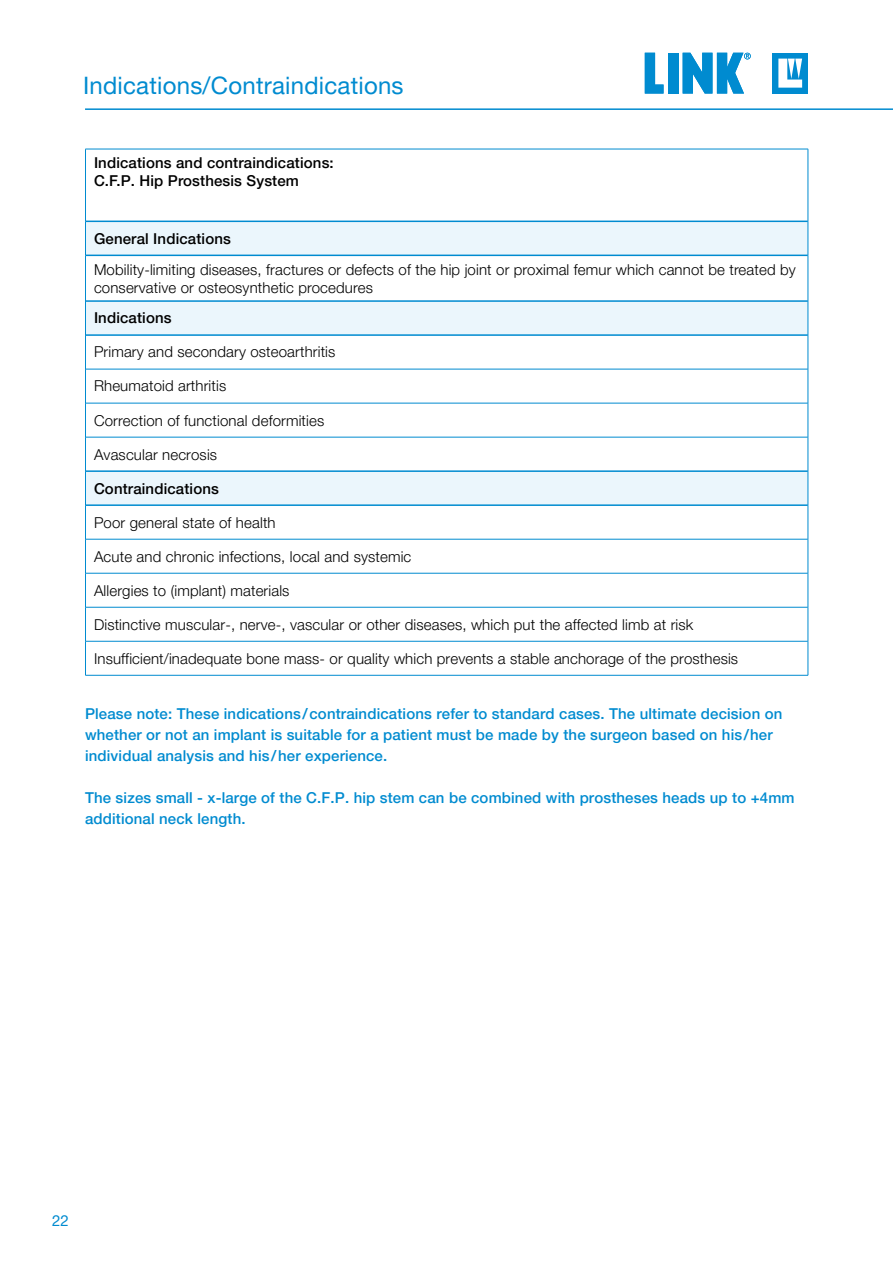
<style>
.page{position:relative;width:893px;height:1263px;background:#fff}
.page>*{position:absolute;margin:0;border:0;box-sizing:border-box;transform-origin:0 0}
.t1{font:24px "Helvetica Neue LT Pro";letter-spacing:.01em;color:#008bd0}
.t2{font:300 15px/18px "Helvetica Neue LT Pro";letter-spacing:.01em;color:#000}
.t3{font:500 15px/21px "Helvetica Neue LT Pro";letter-spacing:.01em;color:#008bd0}
.t4{font:500 15px/18px "Helvetica Neue LT Pro";letter-spacing:.01em;color:#000}
.t5{font:15px "Helvetica Neue LT Pro";color:#008bd0}
</style>
<div class="page">
<hr style="left:85px;top:108px;width:808px;height:2px;background:#008bd0">
<div style="left:773px;top:53px;width:35px;height:41px;background:#008bd0"></div>
<svg style="left:778px;top:59px;width:24px;height:29px"></svg>
<svg style="left:645px;top:53px;width:18px;height:41px"></svg>
<div style="left:668px;top:53px;width:10px;height:41px;background:#008bd0"></div>
<svg style="left:683px;top:53px;width:68px;height:41px"></svg>
<svg style="left:86px;top:150px;width:722px;height:525px"></svg>
<svg style="left:86px;top:222px;width:722px;height:282px"></svg>
<div style="left:85px;top:301px;width:723px;height:34px;background:#ebf6fc"></div>
<hr style="left:86px;top:369px;width:722px;height:1px;background:#008bd0">
<hr style="left:86px;top:539px;width:722px;height:1px;background:#008bd0">
<hr style="left:86px;top:573px;width:722px;height:1px;background:#008bd0">
<hr style="left:86px;top:607px;width:722px;height:1px;background:#008bd0">
<hr style="left:86px;top:641px;width:722px;height:1px;background:#008bd0">
<hr style="left:86px;top:221px;width:722px;height:1px;background:#008bd0">
<hr style="left:86px;top:255px;width:722px;height:1px;background:#008bd0">
<hr style="left:86px;top:300px;width:722px;height:2px;background:#008bd0">
<hr style="left:86px;top:334px;width:722px;height:2px;background:#008bd0">
<hr style="left:86px;top:470px;width:722px;height:2px;background:#008bd0">
<hr style="left:86px;top:504px;width:722px;height:2px;background:#008bd0">
<hr style="left:85px;top:149px;width:723px;height:1px;background:#008bd0">
<hr style="left:85px;top:149px;width:1px;height:72px;background:#008bd0">
<hr style="left:808px;top:149px;width:1px;height:72px;background:#008bd0">
<hr style="left:85px;top:221px;width:1px;height:34px;background:#008bd0">
<hr style="left:808px;top:221px;width:1px;height:34px;background:#008bd0">
<hr style="left:85px;top:255px;width:1px;height:46px;background:#008bd0">
<hr style="left:808px;top:255px;width:1px;height:46px;background:#008bd0">
<hr style="left:85px;top:301px;width:1px;height:34px;background:#008bd0">
<hr style="left:808px;top:301px;width:1px;height:34px;background:#008bd0">
<hr style="left:85px;top:335px;width:1px;height:34px;background:#008bd0">
<hr style="left:808px;top:335px;width:1px;height:34px;background:#008bd0">
<hr style="left:85px;top:369px;width:1px;height:34px;background:#008bd0">
<hr style="left:808px;top:369px;width:1px;height:34px;background:#008bd0">
<hr style="left:85px;top:403px;width:1px;height:34px;background:#008bd0">
<hr style="left:808px;top:403px;width:1px;height:34px;background:#008bd0">
<hr style="left:85px;top:437px;width:1px;height:34px;background:#008bd0">
<hr style="left:808px;top:437px;width:1px;height:34px;background:#008bd0">
<hr style="left:85px;top:471px;width:1px;height:34px;background:#008bd0">
<hr style="left:808px;top:471px;width:1px;height:34px;background:#008bd0">
<hr style="left:85px;top:505px;width:1px;height:34px;background:#008bd0">
<hr style="left:808px;top:505px;width:1px;height:34px;background:#008bd0">
<hr style="left:85px;top:539px;width:1px;height:34px;background:#008bd0">
<hr style="left:808px;top:539px;width:1px;height:34px;background:#008bd0">
<hr style="left:85px;top:573px;width:1px;height:34px;background:#008bd0">
<hr style="left:808px;top:573px;width:1px;height:34px;background:#008bd0">
<hr style="left:85px;top:607px;width:1px;height:34px;background:#008bd0">
<hr style="left:808px;top:607px;width:1px;height:34px;background:#008bd0">
<hr style="left:85px;top:641px;width:1px;height:34px;background:#008bd0">
<hr style="left:808px;top:641px;width:1px;height:34px;background:#008bd0">
<hr style="left:85px;top:675px;width:723px;height:1px;background:#008bd0">
<hr style="left:86px;top:403px;width:722px;height:1px;background:#008bd0">
<hr style="left:86px;top:437px;width:722px;height:1px;background:#008bd0">
<h1 class="t1" style="left:83px;top:70px;width:322px">Indications/Contraindications</h1>
<p class="t4" style="left:94px;top:154px;width:241px">Indications and contraindications:<br>C.F.P. Hip Prosthesis System</p>
<p class="t4" style="left:94px;top:229px;width:138px">General Indications</p>
<p class="t2" style="left:94px;top:260px;width:703px">Mobility-limiting diseases, fractures or defects of the hip joint or proximal femur which cannot be treated by conservative or osteosynthetic procedures</p>
<p class="t4" style="left:94px;top:309px;width:79px">Indications</p>
<p class="t2" style="left:94px;top:343px;width:243px">Primary and secondary osteoarthritis</p>
<p class="t2" style="left:94px;top:377px;width:134px">Rheumatoid arthritis</p>
<p class="t2" style="left:94px;top:411px;width:232px">Correction of functional deformities</p>
<p class="t2" style="left:94px;top:445px;width:125px">Avascular necrosis</p>
<p class="t4" style="left:94px;top:479px;width:126px">Contraindications</p>
<p class="t2" style="left:94px;top:513px;width:183px">Poor general state of health</p>
<p class="t2" style="left:94px;top:547px;width:319px">Acute and chronic infections, local and systemic</p>
<p class="t2" style="left:94px;top:581px;width:197px">Allergies to (implant) materials</p>
<p class="t2" style="left:94px;top:615px;width:601px">Distinctive muscular-, nerve-, vascular or other diseases, which put the affected limb at risk</p>
<p class="t2" style="left:94px;top:649px;width:646px">Insufficient/inadequate bone mass- or quality which prevents a stable anchorage of the prosthesis</p>
<p class="t3" style="left:85px;top:703px;width:699px">Please note: These indications/contraindications refer to standard cases. The ultimate decision on whether or not an implant is suitable for a patient must be made by the surgeon based on his/her individual analysis and his/her experience.</p>
<p class="t3" style="left:85px;top:787px;width:711px">The sizes small - x-large of the C.F.P. hip stem can be combined with prostheses heads up to +4mm additional neck length.</p>
<p class="t5" style="left:52px;top:1211px;width:18px">22</p>
</div>
